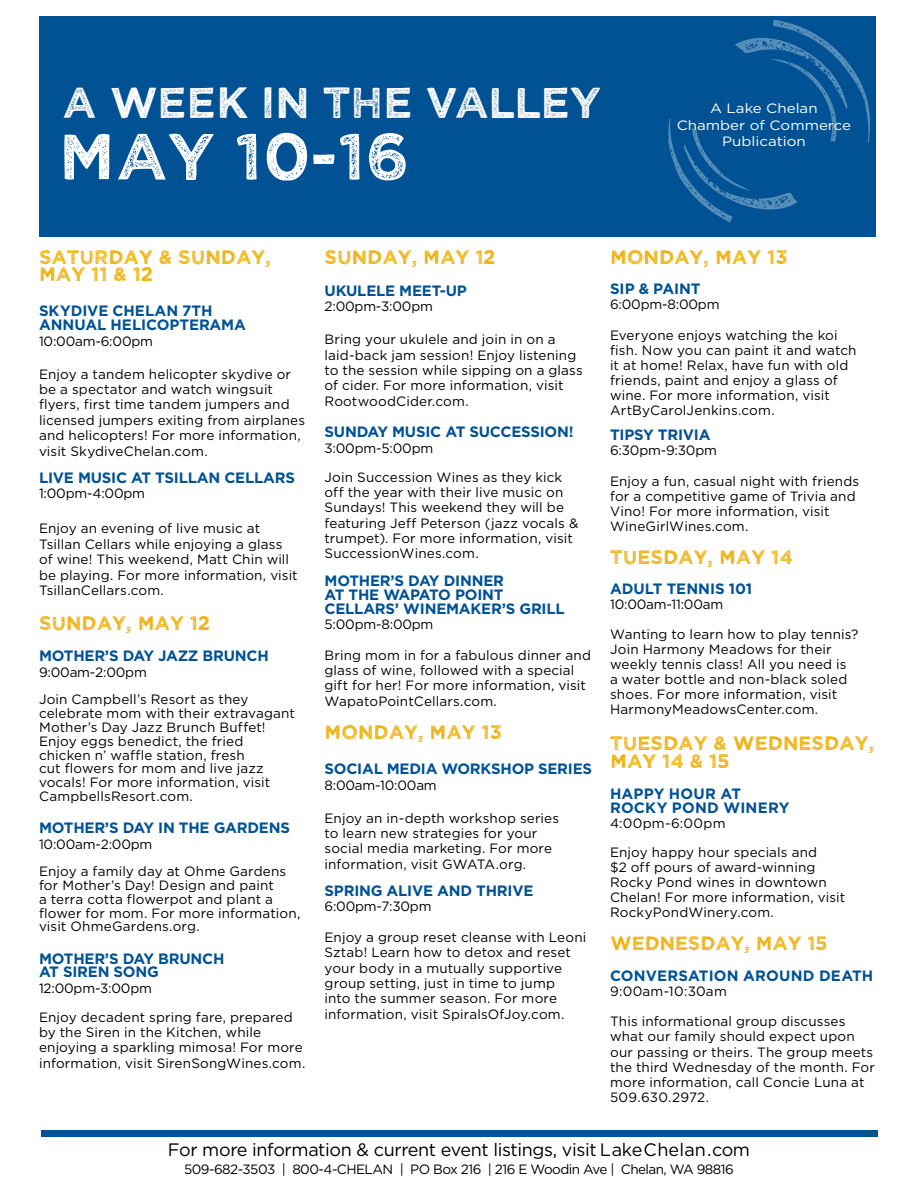
<style>
.page{position:relative;width:918px;height:1188px;background:#fff}
.page>*{position:absolute;margin:0;border:0;box-sizing:border-box;transform-origin:0 0}
.t1{font:66px "Wicked Grit";color:#fff}
.t2{font:43.5px "Wicked Grit";letter-spacing:-.01em;color:#fff}
.t3{font:19.5px/16.8px "Wicked Grit";color:#eeb111}
.t4{font:19.35px "Wicked Grit";color:#eeb111}
.t5{font:18px "Gotham";letter-spacing:-.02em;color:#000}
.t6{font:700 15px/13.8px "Gotham";letter-spacing:-.015em;color:#005295}
.t7{font:700 15px/13.5px "Gotham";letter-spacing:.015em;color:#005295}
.t8{font:700 15px "Gotham";letter-spacing:.01em;color:#005295}
.t9{font:13.5px/15px "Gotham";letter-spacing:.01em;color:#000}
.t10{font:13.5px "Gotham";letter-spacing:-.015em;color:#000}
.t11{font:13.5px "Gotham";letter-spacing:-.04em;color:#000}
.t12{font:13.5px/16.2px "Gotham";color:#fff;text-align:center;scale:1.12 1}
</style>
<div class="page">
<div style="left:39px;top:17px;width:837px;height:220px;background:#005295"></div>
<div style="left:41px;top:1130px;width:837px;height:6px;background:#005295"></div>
<svg style="left:668px;top:20px;width:202px;height:202px"></svg>
<h2 class="t2" style="left:62px;top:74px;width:541px">A WEEK IN THE VALLEY</h2>
<h1 class="t1" style="left:58px;top:114px;width:352px">may 10-16</h1>
<p class="t12" style="left:677px;top:100px;width:157px">A Lake Chelan<br>Chamber of Commerce<br>Publication</p>
<h3 class="t3" style="left:39px;top:248px;width:234px">SATURDAY &amp; SUNDAY,<br>MAY 11 &amp; 12</h3>
<p class="t6" style="left:39px;top:304px;width:208px">SKYDIVE CHELAN 7TH<br>ANNUAL HELICOPTERAMA</p>
<p class="t10" style="left:39px;top:333px;width:116px">10:00am-6:00pm</p>
<p class="t9" style="left:39px;top:366px;width:268px;line-height:15.5px">Enjoy a tandem helicopter skydive or be a spectator and watch wingsuit flyers, first time tandem jumpers and licensed jumpers exiting from airplanes and helicopters! For more information, visit SkydiveChelan.com.</p>
<p class="t6" style="left:39px;top:471px;width:258px">LIVE MUSIC AT TSILLAN CELLARS</p>
<p class="t10" style="left:39px;top:486px;width:108px">1:00pm-4:00pm</p>
<p class="t9" style="left:39px;top:521px;width:260px;line-height:15.5px">Enjoy an evening of live music at Tsillan Cellars while enjoying a glass of wine! This weekend, Matt Chin will be playing. For more information, visit TsillanCellars.com.</p>
<h3 class="t3" style="left:39px;top:613px;width:173px">SUNDAY, MAY 12</h3>
<p class="t6" style="left:39px;top:649px;width:231px">MOTHER’S DAY JAZZ BRUNCH</p>
<p class="t9" style="left:39px;top:658px;width:211px;line-height:27.5px">9:00am-2:00pm<br>Join Campbell’s Resort as they</p>
<p class="t9" style="left:39px;top:706px;width:258px;line-height:14px">celebrate mom with their extravagant<br>Mother’s Day Jazz Brunch Buffet!<br>Enjoy eggs benedict, the fried chicken n’ waffle station, fresh<br>cut flowers for mom and live jazz vocals! For more information, visit<br>CampbellsResort.com.</p>
<p class="t6" style="left:39px;top:821px;width:253px">MOTHER’S DAY IN THE GARDENS</p>
<p class="t9" style="left:39px;top:830px;width:249px;line-height:27.5px">10:00am-2:00pm<br>Enjoy a family day at Ohme Gardens</p>
<p class="t9" style="left:39px;top:878px;width:263px;line-height:14px">for Mother’s Day! Design and paint<br>a terra cotta flowerpot and plant a flower for mom. For more information, visit OhmeGardens.org.</p>
<p class="t6" style="left:39px;top:951px;width:187px">MOTHER’S DAY BRUNCH<br>AT SIREN SONG</p>
<p class="t9" style="left:39px;top:973px;width:255px;line-height:29px">12:00pm-3:00pm<br>Enjoy decadent spring fare, prepared</p>
<p class="t9" style="left:39px;top:1024px;width:268px;line-height:15.5px">by the Siren in the Kitchen, while enjoying a sparkling mimosa! For more information, visit SirenSongWines.com.</p>
<h3 class="t3" style="left:325px;top:248px;width:173px">SUNDAY, MAY 12</h3>
<p class="t6" style="left:325px;top:284px;width:144px">UKULELE MEET-UP</p>
<p class="t10" style="left:325px;top:299px;width:110px">2:00pm-3:00pm</p>
<p class="t9" style="left:325px;top:332px;width:260px">Bring your ukulele and join in on a laid-back jam session! Enjoy listening to the session while sipping on a glass of cider. For more information, visit RootwoodCider.com.</p>
<p class="t6" style="left:325px;top:425px;width:251px">SUNDAY MUSIC AT SUCCESSION!</p>
<p class="t9" style="left:325px;top:433px;width:239px;line-height:28.8px">3:00pm-5:00pm<br>Join Succession Wines as they kick</p>
<p class="t9" style="left:325px;top:484px;width:255px">off the year with their live music on Sundays! This weekend they will be featuring Jeff Peterson (jazz vocals &amp; trumpet). For more information, visit SuccessionWines.com.</p>
<p class="t6" style="left:325px;top:574px;width:242px">MOTHER’S DAY DINNER<br>AT THE WAPATO POINT<br>CELLARS’ WINEMAKER’S GRILL</p>
<p class="t10" style="left:325px;top:617px;width:110px">5:00pm-8:00pm</p>
<p class="t9" style="left:325px;top:647px;width:268px">Bring mom in for a fabulous dinner and glass of wine, followed with a special gift for her! For more information, visit WapatoPointCellars.com.</p>
<h3 class="t3" style="left:325px;top:723px;width:179px">MONDAY, MAY 13</h3>
<p class="t6" style="left:325px;top:762px;width:269px">SOCIAL MEDIA WORKSHOP SERIES</p>
<p class="t10" style="left:325px;top:777px;width:114px">8:00am-10:00am</p>
<p class="t9" style="left:325px;top:810px;width:236px">Enjoy an in-depth workshop series to learn new strategies for your social media marketing. For more information, visit GWATA.org.</p>
<p class="t6" style="left:325px;top:884px;width:210px">SPRING ALIVE AND THRIVE</p>
<p class="t10" style="left:325px;top:899px;width:109px">6:00pm-7:30pm</p>
<p class="t9" style="left:325px;top:929px;width:263px">Enjoy a group reset cleanse with Leoni Sztab! Learn how to detox and reset your body in a mutually supportive group setting, just in time to jump<br>into the summer season. For more information, visit SpiralsOfJoy.com.</p>
<h3 class="t3" style="left:610px;top:248px;width:179px">MONDAY, MAY 13</h3>
<p class="t6" style="left:610px;top:282px;width:92px">SIP &amp; PAINT</p>
<p class="t10" style="left:610px;top:297px;width:111px">6:00pm-8:00pm</p>
<p class="t9" style="left:610px;top:327px;width:248px">Everyone enjoys watching the koi fish. Now you can paint it and watch it at home! Relax, have fun with old friends, paint and enjoy a glass of wine. For more information, visit<br>ArtByCarolJenkins.com.</p>
<p class="t6" style="left:610px;top:428px;width:102px">TIPSY TRIVIA</p>
<p class="t10" style="left:610px;top:443px;width:108px">6:30pm-9:30pm</p>
<p class="t9" style="left:610px;top:473px;width:251px">Enjoy a fun, casual night with friends for a competitive game of Trivia and<br>Vino! For more information, visit<br>WineGirlWines.com.</p>
<h3 class="t3" style="left:610px;top:547px;width:184px">TUESDAY, MAY 14</h3>
<p class="t6" style="left:610px;top:582px;width:143px">ADULT TENNIS 101</p>
<p class="t10" style="left:610px;top:597px;width:115px">10:00am-11:00am</p>
<p class="t9" style="left:610px;top:627px;width:250px">Wanting to learn how to play tennis?<br>Join Harmony Meadows for their weekly tennis class! All you need is<br>a water bottle and non-black soled shoes. For more information, visit HarmonyMeadowsCenter.com.</p>
<h3 class="t3" style="left:610px;top:733px;width:266px;line-height:17.9px">TUESDAY &amp; WEDNESDAY,<br>MAY 14 &amp; 15</h3>
<p class="t7" style="left:610px;top:787px;width:181px">HAPPY HOUR AT<br>ROCKY POND WINERY</p>
<p class="t9" style="left:610px;top:809px;width:209px;line-height:28.5px">4:00pm-6:00pm<br>Enjoy happy hour specials and</p>
<p class="t9" style="left:610px;top:859px;width:237px">$2 off pours of award-winning<br>Rocky Pond wines in downtown<br>Chelan! For more information, visit<br>RockyPondWinery.com.</p>
<h3 class="t4" style="left:610px;top:930px;width:219px">WEDNESDAY, MAY 15</h3>
<p class="t8" style="left:610px;top:966px;width:265px">CONVERSATION AROUND DEATH</p>
<p class="t9" style="left:610px;top:984px;width:118px">9:00am-10:30am</p>
<p class="t9" style="left:610px;top:1014px;width:266px">This informational group discusses what our family should expect upon our passing or theirs. The group meets the third Wednesday of the month. For more information, call Concie Luna at 509.630.2972.</p>
<h3 class="t5" style="left:168px;top:1140px;width:584px">For more information &amp; current event listings, visit LakeChelan.com</h3>
<p class="t11" style="left:184px;top:1161px;width:551px">509-682-3503 | 800-4-CHELAN | PO Box 216 | 216 E Woodin Ave | Chelan, WA 98816</p>
</div>
